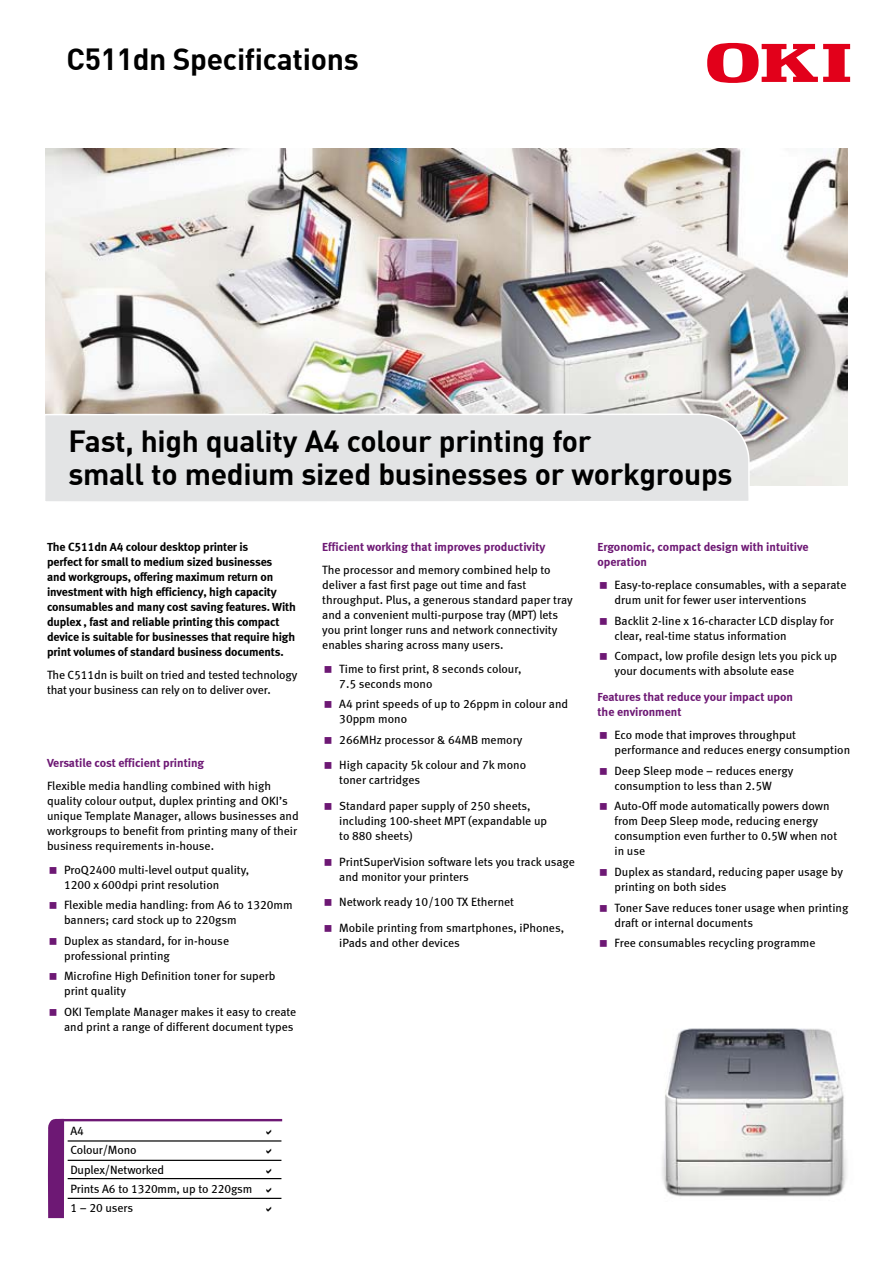
<style>
.page{position:relative;width:893px;height:1263px;background:#fff}
.page>*{position:absolute;margin:0;border:0;box-sizing:border-box;transform-origin:0 0}
.t1{font:700 30px/33px "DIN";letter-spacing:-.01em;color:#000}
.t2{font:12px/15px "Meta Book LF";color:#000}
.t3{font:12px/15px "Meta Bold LF";letter-spacing:-.01em;color:#000}
.t4{font:12px/15px "Meta Bold LF";color:#6d1874}
</style>
<div class="page">
<img style="left:662px;top:1028px;width:185px;height:169px">
<img style="left:45px;top:149px;width:802px;height:337px">
<svg style="left:707px;top:43px;width:143px;height:40px"></svg>
<div style="left:45px;top:413px;width:706px;height:89px;background:#e3e4e5"></div>
<div style="left:48px;top:1118px;width:16px;height:100px;background:#6d1874"></div>
<hr style="left:55px;top:1119px;width:227px;height:2px;background:#6d1874">
<hr style="left:68px;top:1140px;width:213px;height:1px;background:#000">
<hr style="left:68px;top:1160px;width:213px;height:1px;background:#000">
<hr style="left:68px;top:1178px;width:213px;height:1px;background:#000">
<hr style="left:68px;top:1198px;width:213px;height:1px;background:#000">
<h1 class="t1" style="left:66px;top:41px;width:294px">C511dn Specifications</h1>
<h1 class="t1" style="left:69px;top:423px;width:666px">Fast, high quality A4 colour printing for<br>small to medium sized businesses or workgroups</h1>
<p class="t3" style="left:47px;top:539px;width:250px">The C511dn A4 colour desktop printer is<br>perfect for small to medium sized businesses<br>and workgroups, offering maximum return on investment with high efficiency, high capacity consumables and many cost saving features. With duplex , fast and reliable printing this compact device is suitable for businesses that require high print volumes of standard business documents.</p>
<p class="t2" style="left:47px;top:667px;width:252px">The C511dn is built on tried and tested technology that your business can rely on to deliver over.</p>
<p class="t4" style="left:47px;top:755px;width:159px">Versatile cost efficient printing</p>
<p class="t2" style="left:47px;top:778px;width:253px">Flexible media handling combined with high quality colour output, duplex printing and OKI’s unique Template Manager, allows businesses and workgroups to benefit from printing many of their business requirements in-house.</p>
<p class="t2" style="left:64px;top:862px;width:187px">ProQ2400 multi-level output quality,<br>1200 x 600dpi print resolution</p>
<p class="t2" style="left:64px;top:897px;width:230px">Flexible media handling: from A6 to 1320mm banners; card stock up to 220gsm</p>
<p class="t2" style="left:64px;top:933px;width:167px">Duplex as standard, for in-house professional printing</p>
<p class="t2" style="left:64px;top:968px;width:213px">Microfine High Definition toner for superb print quality</p>
<p class="t2" style="left:64px;top:1004px;width:234px">OKI Template Manager makes it easy to create and print a range of different document types</p>
<p class="t4" style="left:322px;top:539px;width:225px">Efficient working that improves productivity</p>
<p class="t2" style="left:322px;top:562px;width:252px">The processor and memory combined help to deliver a fast first page out time and fast throughput. Plus, a generous standard paper tray and a convenient multi-purpose tray (MPT) lets you print longer runs and network connectivity enables sharing across many users.</p>
<p class="t2" style="left:339px;top:661px;width:184px">Time to first print, 8 seconds colour,<br>7.5 seconds mono</p>
<p class="t2" style="left:339px;top:696px;width:230px">A4 print speeds of up to 26ppm in colour and<br>30ppm mono</p>
<p class="t2" style="left:339px;top:726px;width:188px;line-height:25.7px">266MHz processor &amp; 64MB memory<br>High capacity 5k colour and 7k mono</p>
<p class="t2" style="left:339px;top:767px;width:193px;line-height:25.7px">toner cartridges<br>Standard paper supply of 250 sheets,</p>
<p class="t2" style="left:339px;top:813px;width:209px">including 100-sheet MPT (expandable up to 880 sheets)</p>
<p class="t2" style="left:339px;top:854px;width:237px">PrintSuperVision software lets you track usage and monitor your printers</p>
<p class="t2" style="left:339px;top:889px;width:226px;line-height:25.7px">Network ready 10/100 TX Ethernet<br>Mobile printing from smartphones, iPhones,</p>
<p class="t2" style="left:339px;top:935px;width:122px">iPads and other devices</p>
<p class="t4" style="left:597px;top:539px;width:213px">Ergonomic, compact design with intuitive operation</p>
<p class="t2" style="left:614px;top:577px;width:233px">Easy-to-replace consumables, with a separate drum unit for fewer user interventions</p>
<p class="t2" style="left:614px;top:613px;width:221px">Backlit 2-line x 16-character LCD display for clear, real-time status information</p>
<p class="t2" style="left:614px;top:648px;width:224px">Compact, low profile design lets you pick up your documents with absolute ease</p>
<p class="t4" style="left:597px;top:689px;width:197px">Features that reduce your impact upon the environment</p>
<p class="t2" style="left:614px;top:727px;width:237px">Eco mode that improves throughput performance and reduces energy consumption</p>
<p class="t2" style="left:614px;top:763px;width:181px">Deep Sleep mode – reduces energy consumption to less than 2.5W</p>
<p class="t2" style="left:614px;top:798px;width:224px">Auto-Off mode automatically powers down from Deep Sleep mode, reducing energy consumption even further to 0.5W when not in use</p>
<p class="t2" style="left:614px;top:864px;width:230px">Duplex as standard, reducing paper usage by printing on both sides</p>
<p class="t2" style="left:614px;top:900px;width:235px">Toner Save reduces toner usage when printing draft or internal documents</p>
<p class="t2" style="left:614px;top:935px;width:202px">Free consumables recycling programme</p>
<p class="t2" style="left:70px;top:1121px;width:183px;line-height:19.2px">A4<br>Colour/Mono<br>Duplex/Networked<br>Prints A6 to 1320mm, up to 220gsm<br>1 – 20 users</p>
</div>
